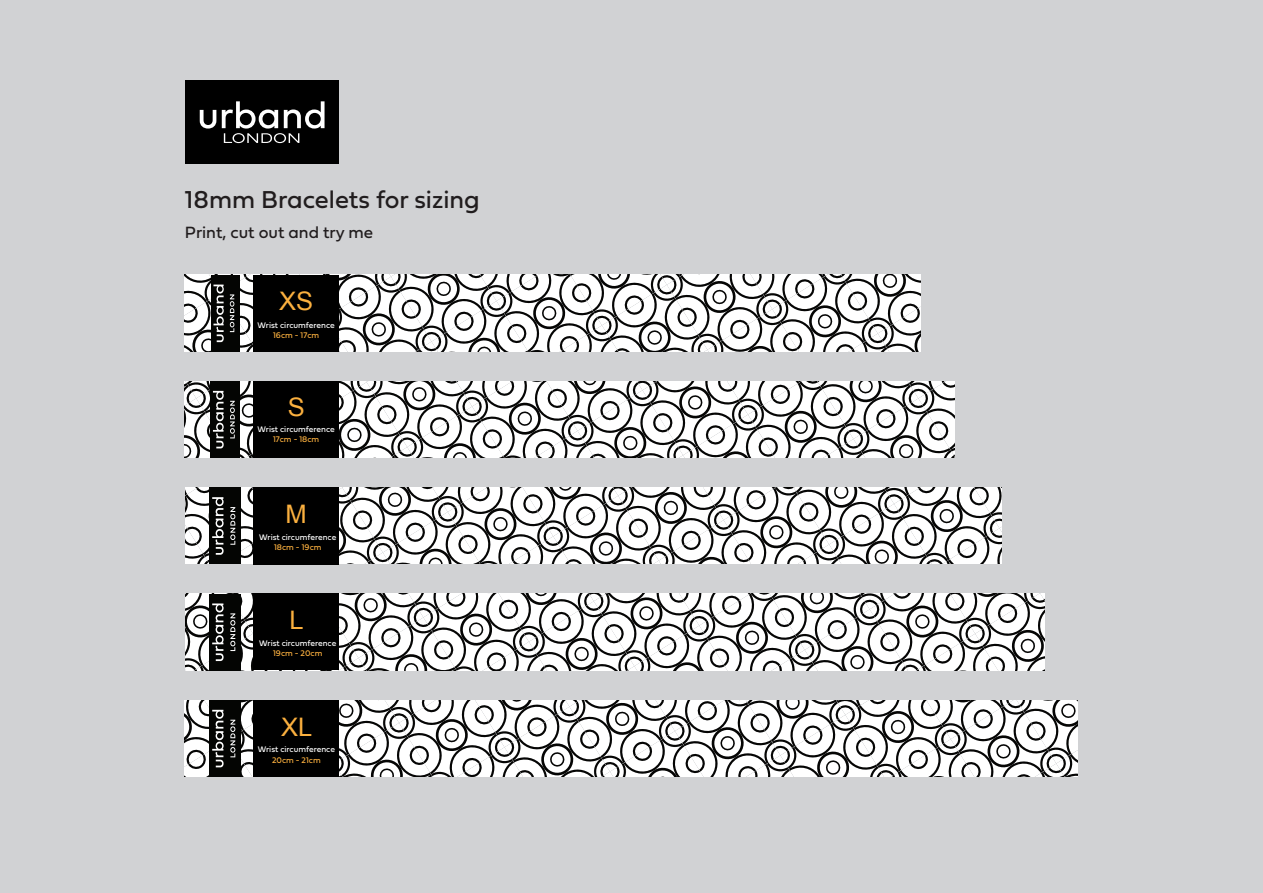
<style>
.page{position:relative;width:1263px;height:893px;background:#d1d2d4}
.page>*{position:absolute;margin:0;border:0;box-sizing:border-box;transform-origin:0 0}
.t1{font:25.5px "Fieldwork Geo Regular";color:#211d1e}
.t2{font:25.5px "Arial";color:#fbb03f}
.t3{font:16.95px "Fieldwork Geo Regular";color:#211d1e}
.t4{font:8.55px "Fieldwork Geo Regular";color:#fff}
.t5{font:8.55px "Fieldwork Geo Regular";color:#fbb03f}
</style>
<div class="page">
<svg style="left:185px;top:275px;width:736px;height:76px;background:#c1c1c1"></svg>
<div style="left:211px;top:275px;width:28px;height:76px;background:#040503"></div>
<svg style="left:213px;top:285px;width:11px;height:57px"></svg>
<svg style="left:230px;top:294px;width:4px;height:38px"></svg>
<svg style="left:185px;top:381px;width:770px;height:77px;background:#c0c0c0"></svg>
<div style="left:210px;top:381px;width:30px;height:77px;background:#040503"></div>
<svg style="left:213px;top:391px;width:11px;height:57px"></svg>
<svg style="left:230px;top:401px;width:5px;height:37px"></svg>
<svg style="left:185px;top:487px;width:816px;height:77px;background:#c1c1c1"></svg>
<svg style="left:185px;top:594px;width:859px;height:76px;background:#c1c1c1"></svg>
<svg style="left:185px;top:700px;width:893px;height:77px;background:#c1c1c1"></svg>
<div style="left:210px;top:488px;width:31px;height:76px;background:#040503"></div>
<svg style="left:212px;top:497px;width:12px;height:58px"></svg>
<svg style="left:230px;top:507px;width:5px;height:38px"></svg>
<div style="left:210px;top:594px;width:31px;height:76px;background:#040503"></div>
<svg style="left:212px;top:603px;width:12px;height:58px"></svg>
<svg style="left:230px;top:613px;width:5px;height:38px"></svg>
<div style="left:210px;top:700px;width:31px;height:77px;background:#040503"></div>
<svg style="left:212px;top:710px;width:12px;height:57px"></svg>
<svg style="left:230px;top:720px;width:5px;height:37px"></svg>
<div style="left:254px;top:275px;width:85px;height:76px;background:#000"></div>
<div style="left:254px;top:381px;width:85px;height:76px;background:#000"></div>
<div style="left:254px;top:487px;width:85px;height:78px;background:#000"></div>
<div style="left:254px;top:594px;width:85px;height:76px;background:#000"></div>
<div style="left:254px;top:700px;width:85px;height:77px;background:#000"></div>
<div style="left:186px;top:80px;width:153px;height:84px;background:#000"></div>
<svg style="left:200px;top:110px;width:16px;height:19px"></svg>
<svg style="left:222px;top:101px;width:102px;height:42px"></svg>
<h1 class="t1" style="left:185px;top:180px;width:296px">18mm Bracelets for sizing</h1>
<h2 class="t3" style="left:185px;top:219px;width:190px">Print, cut out and try me</h2>
<h1 class="t2" style="left:279px;top:285px;width:36px">XS</h1>
<p class="t4" style="left:258px;top:318px;width:79px">Wrist circumference</p>
<p class="t5" style="left:273px;top:328px;width:48px">16cm - 17cm</p>
<h1 class="t2" style="left:288px;top:391px;width:19px">S</h1>
<p class="t4" style="left:258px;top:422px;width:79px">Wrist circumference</p>
<p class="t5" style="left:273px;top:432px;width:48px">17cm - 18cm</p>
<h1 class="t2" style="left:286px;top:497px;width:23px">M</h1>
<p class="t4" style="left:259px;top:530px;width:79px">Wrist circumference</p>
<p class="t5" style="left:274px;top:540px;width:49px">18cm - 19cm</p>
<h1 class="t2" style="left:290px;top:604px;width:16px">L</h1>
<p class="t4" style="left:259px;top:636px;width:79px">Wrist circumference</p>
<p class="t5" style="left:273px;top:647px;width:51px">19cm - 20cm</p>
<h1 class="t2" style="left:281px;top:710px;width:33px">XL</h1>
<p class="t4" style="left:258px;top:743px;width:79px">Wrist circumference</p>
<p class="t5" style="left:272px;top:753px;width:50px">20cm - 21cm</p>
</div>
